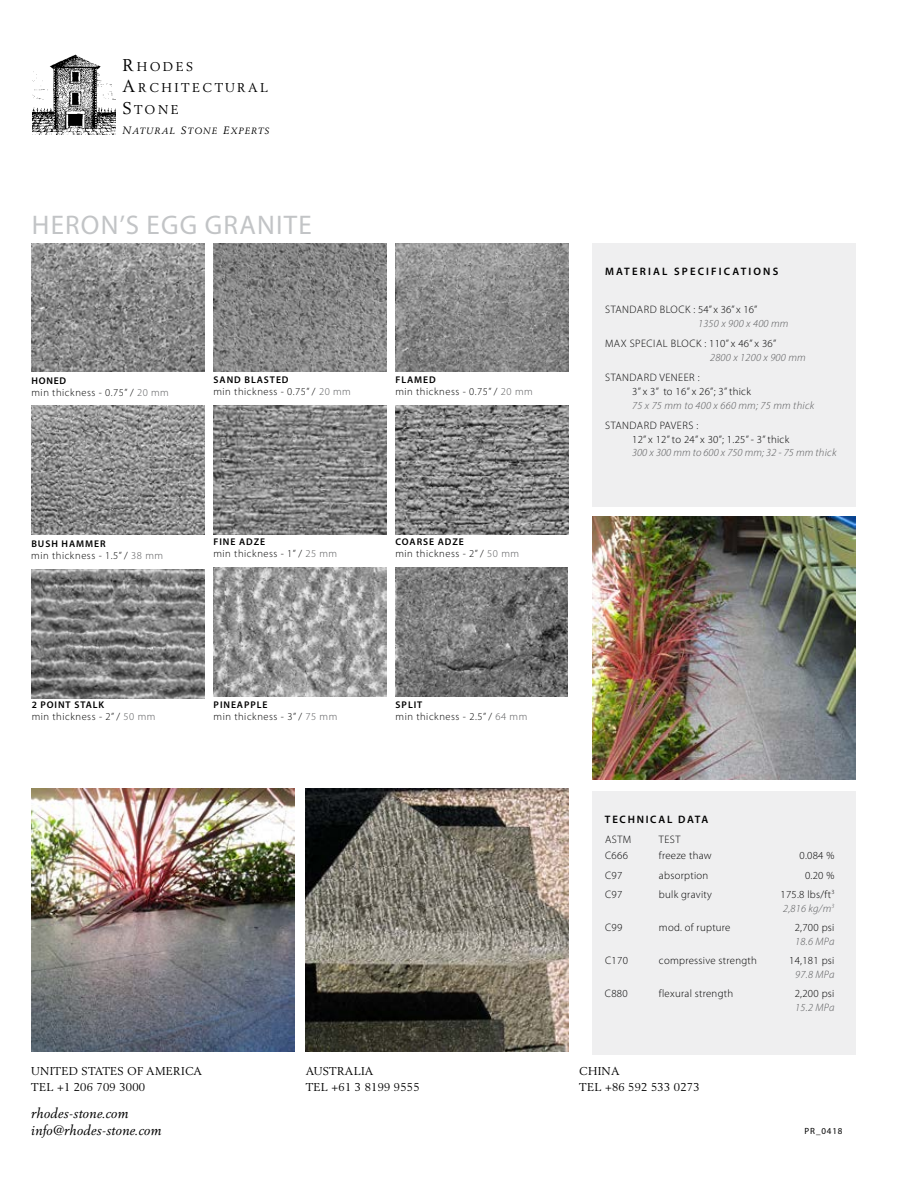
<style>
.page{position:relative;width:918px;height:1188px;background:#fff}
.page>*{position:absolute;margin:0;border:0;box-sizing:border-box;transform-origin:0 0}
.t1{font:27px "Myriad Pro";letter-spacing:.045em;color:#c2c4c6}
.t2{font:italic 13.5px/16.5px "Berling LT Std";letter-spacing:.02em;color:#000}
.t3{font:12.6px/21.6px "Berling LT Std";letter-spacing:.2em;color:#000}
.t4{font:11.25px/16.5px "Berling LT Std";letter-spacing:.02em;color:#000}
.t5{font:300 10.8px/14.1px "Myriad Pro";letter-spacing:.025em;color:#000}
.t6{font:italic 300 10.8px "Myriad Pro";letter-spacing:.025em;color:#58595b}
.t7{font:300 10.8px/14.1px "Myriad Pro";letter-spacing:.045em;color:#000}
.t8{font:600 10.8px "Myriad Pro";letter-spacing:.2em;color:#000}
.t9{font:600 10.8px "Myriad Pro";letter-spacing:.16em;color:#000}
.t10{font:300 10.5px "Myriad Pro";letter-spacing:.05em;color:#000}
.t11{font:600 9.75px "Myriad Pro";letter-spacing:.095em;color:#000}
.t12{font:italic 9px "Berling LT Std";letter-spacing:.12em;color:#000}
.t13{font:9px "Myriad Pro";letter-spacing:.1em;color:#000}
.s1{font-size:16.8px}
.s2{font-size:10.65px}
.s3{color:#58595b}
.s4{font-style:italic;color:#58595b}
</style>
<div class="page">
<img style="left:33px;top:54px;width:83px;height:80px">
<div style="left:592px;top:244px;width:263px;height:263px;background:#efeff0"></div>
<div style="left:592px;top:791px;width:263px;height:263px;background:#efeff0"></div>
<img style="left:32px;top:243px;width:173px;height:129px">
<img style="left:395px;top:243px;width:174px;height:129px">
<img style="left:213px;top:243px;width:173px;height:129px">
<img style="left:32px;top:405px;width:173px;height:129px">
<img style="left:213px;top:405px;width:173px;height:129px">
<img style="left:395px;top:405px;width:174px;height:129px">
<img style="left:31px;top:570px;width:174px;height:128px">
<img style="left:214px;top:568px;width:172px;height:128px">
<img style="left:396px;top:568px;width:172px;height:128px">
<img style="left:592px;top:516px;width:263px;height:264px">
<img style="left:31px;top:788px;width:264px;height:263px">
<img style="left:306px;top:788px;width:263px;height:263px">
<p class="t3" style="left:122px;top:55px;width:147px"><span class="s1">R</span>HODES<br><span class="s1">A</span>RCHITECTURAL<br><span class="s1">S</span>TONE</p>
<p class="t12" style="left:122px;top:125px;width:149px"><span class="s2">N</span>ATURAL <span class="s2">S</span>TONE <span class="s2">E</span>XPERTS</p>
<h1 class="t1" style="left:32px;top:208px;width:281px">HERON’S EGG GRANITE</h1>
<p class="t11" style="left:31px;top:374px;width:36px">HONED</p>
<p class="t10" style="left:31px;top:386px;width:139px">min thickness - 0.75” / <span class="s3">20 mm</span></p>
<p class="t11" style="left:214px;top:374px;width:77px">SAND BLASTED</p>
<p class="t10" style="left:213px;top:385px;width:139px">min thickness - 0.75” / <span class="s3">20 mm</span></p>
<p class="t11" style="left:396px;top:374px;width:42px">FLAMED</p>
<p class="t10" style="left:395px;top:385px;width:139px">min thickness - 0.75” / <span class="s3">20 mm</span></p>
<p class="t8" style="left:605px;top:265px;width:175px">MATERIAL SPECIFICATIONS</p>
<p class="t7" style="left:605px;top:302px;width:154px">STANDARD BLOCK : 54” x 36” x 16”</p>
<p class="t6" style="left:698px;top:317px;width:92px">1350 x 900 x 400 mm</p>
<p class="t7" style="left:605px;top:336px;width:173px">MAX SPECIAL BLOCK : 110” x 46” x 36”</p>
<p class="t6" style="left:710px;top:351px;width:97px">2800 x 1200 x 900 mm</p>
<p class="t7" style="left:632px;top:370px;width:120px;text-indent:-27px">STANDARD VENEER :<br>3” x 3” to 16” x 26”; 3” thick</p>
<p class="t6" style="left:632px;top:399px;width:184px">75 x 75 mm to 400 x 660 mm; 75 mm thick</p>
<p class="t5" style="left:632px;top:418px;width:159px;text-indent:-27px">STANDARD PAVERS :<br>12” x 12” to 24” x 30”; 1.25” - 3” thick</p>
<p class="t6" style="left:632px;top:446px;width:206px">300 x 300 mm to 600 x 750 mm; 32 - 75 mm thick</p>
<p class="t11" style="left:31px;top:538px;width:76px">BUSH HAMMER</p>
<p class="t10" style="left:31px;top:549px;width:133px">min thickness - 1.5” / <span class="s3">38 mm</span></p>
<p class="t11" style="left:214px;top:536px;width:53px">FINE ADZE</p>
<p class="t10" style="left:213px;top:548px;width:125px">min thickness - 1” / <span class="s3">25 mm</span></p>
<p class="t11" style="left:396px;top:536px;width:70px">COARSE ADZE</p>
<p class="t10" style="left:395px;top:548px;width:125px">min thickness - 2” / <span class="s3">50 mm</span></p>
<p class="t11" style="left:32px;top:698px;width:74px">2 POINT STALK</p>
<p class="t10" style="left:32px;top:710px;width:125px">min thickness - 2” / <span class="s3">50 mm</span></p>
<p class="t11" style="left:214px;top:698px;width:55px">PINEAPPLE</p>
<p class="t10" style="left:214px;top:710px;width:125px">min thickness - 3” / <span class="s3">75 mm</span></p>
<p class="t11" style="left:396px;top:698px;width:28px">SPLIT</p>
<p class="t10" style="left:396px;top:710px;width:133px">min thickness - 2.5” / <span class="s3">64 mm</span></p>
<p class="t9" style="left:605px;top:813px;width:105px">TECHNICAL DATA</p>
<p class="t5" style="left:605px;top:832px;width:28px">ASTM</p>
<p class="t5" style="left:659px;top:832px;width:23px">TEST</p>
<p class="t5" style="left:605px;top:848px;width:24px">C666</p>
<p class="t5" style="left:659px;top:848px;width:54px">freeze thaw</p>
<p class="t5" style="left:800px;top:848px;width:36px">0.084 %</p>
<p class="t5" style="left:605px;top:868px;width:19px">C97</p>
<p class="t5" style="left:659px;top:868px;width:51px">absorption</p>
<p class="t5" style="left:805px;top:868px;width:31px">0.20 %</p>
<p class="t5" style="left:605px;top:887px;width:19px">C97</p>
<p class="t5" style="left:659px;top:887px;width:55px">bulk gravity</p>
<p class="t5" style="left:780px;top:888px;width:55px;line-height:13.5px">175.8 lbs/ft<sup>3<br></sup><span class="s4">2,816 kg/m</span><sup>3</sup></p>
<p class="t5" style="left:605px;top:920px;width:19px">C99</p>
<p class="t5" style="left:659px;top:920px;width:73px">mod. of rupture</p>
<p class="t5" style="left:795px;top:920px;width:41px">2,700 psi</p>
<p class="t6" style="left:795px;top:934px;width:41px">18.6 MPa</p>
<p class="t5" style="left:605px;top:953px;width:24px">C170</p>
<p class="t5" style="left:659px;top:953px;width:99px">compressive strength</p>
<p class="t5" style="left:789px;top:953px;width:47px">14,181 psi</p>
<p class="t6" style="left:795px;top:967px;width:41px">97.8 MPa</p>
<p class="t5" style="left:605px;top:986px;width:24px">C880</p>
<p class="t5" style="left:659px;top:986px;width:76px">flexural strength</p>
<p class="t5" style="left:795px;top:986px;width:41px">2,200 psi</p>
<p class="t6" style="left:795px;top:1000px;width:41px">15.2 MPa</p>
<p class="t4" style="left:31px;top:1063px;width:172px">UNITED STATES OF AMERICA<br>TEL +1 206 709 3000</p>
<p class="t2" style="left:31px;top:1105px;width:132px">rhodes-stone.com info@rhodes-stone.com</p>
<p class="t4" style="left:306px;top:1063px;width:115px">AUSTRALIA<br>TEL +61 3 8199 9555</p>
<p class="t4" style="left:579px;top:1063px;width:122px">CHINA<br>TEL +86 592 533 0273</p>
<p class="t13" style="left:805px;top:1125px;width:39px">PR_0418</p>
</div>
